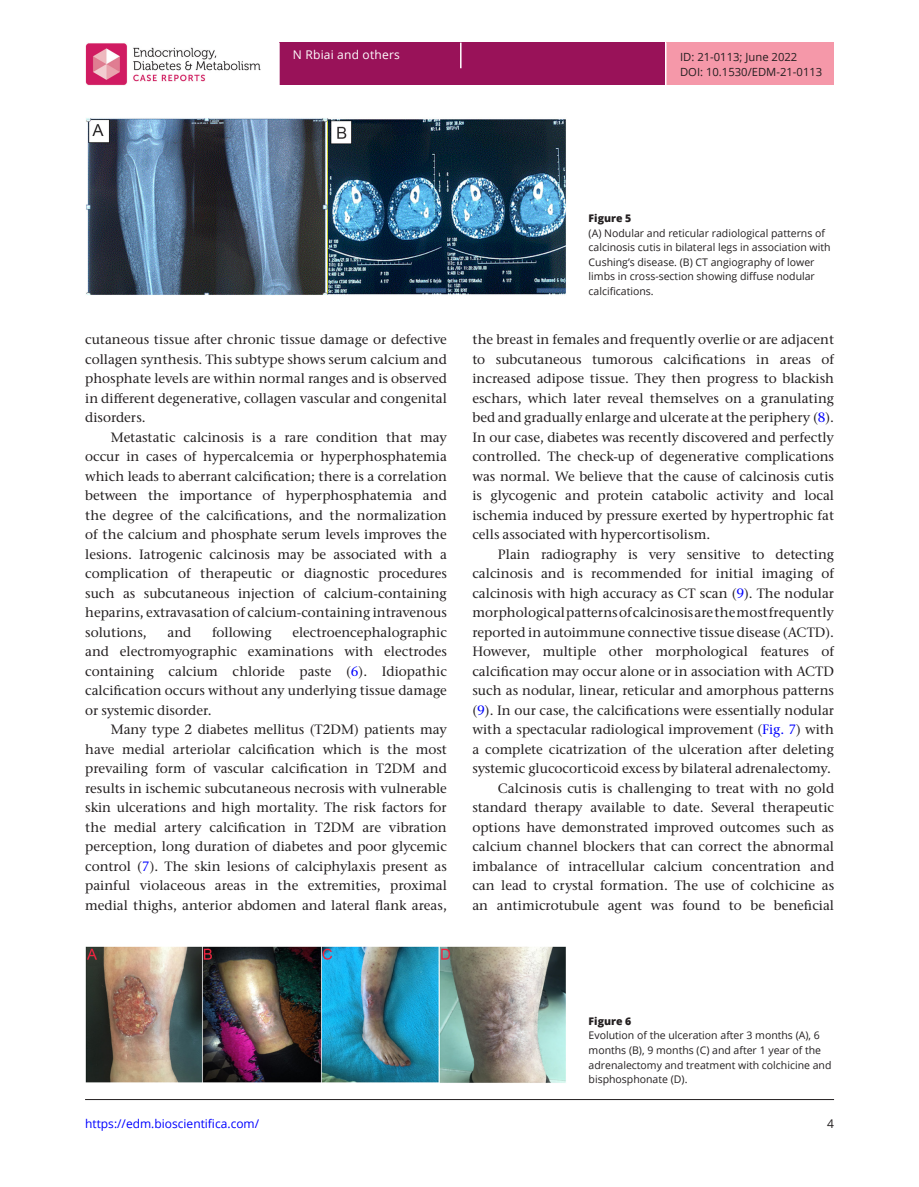
<style>
.page{position:relative;width:919px;height:1187px;background:#fff}
.page>*{position:absolute;margin:0;border:0;box-sizing:border-box;transform-origin:0 0}
.TXI{font:500 13.5px/19.5px "Stone Serif ITC Pro";color:#231f20;text-align:justify}
.t1{font:12px "Open Sans";color:#00f}
.t2{font:12px "Open Sans";letter-spacing:.015em;color:#fff}
.t3{font:12px "Open Sans";color:#231f20}
.t4{font:11.25px "Open Sans";color:#231f20}
.FC{font:10.5px/14.7px "Open Sans";color:#231f20}
.FC-2{font:800 10.5px "Open Sans";color:#231f20}
.s1{color:#00f}
</style>
<div class="page">
<div style="left:280px;top:43px;width:385px;height:42px;background:#991259"></div>
<div style="left:666px;top:43px;width:167px;height:42px;background:#f598a9"></div>
<svg style="left:460px;top:43px;width:1px;height:25px"></svg>
<img style="left:85px;top:43px;width:176px;height:42px">
<hr style="left:85px;top:1099px;width:749px;height:1px;background:#231f20">
<img style="left:86px;top:118px;width:480px;height:177px">
<img style="left:85px;top:946px;width:481px;height:137px">
<p class="t2" style="left:293px;top:47px;width:108px">N Rbiai and others</p>
<p class="t4" style="left:680px;top:50px;width:119px">ID: 21-0113; June 2022</p>
<p class="t4" style="left:680px;top:64px;width:144px">DOI: 10.1530/EDM-21-0113</p>
<p class="TXI" style="left:85px;top:329px;width:363px">cutaneous tissue after chronic tissue damage or defective collagen synthesis. This subtype shows serum calcium and phosphate levels are within normal ranges and is observed in different degenerative, collagen vascular and congenital disorders.</p>
<p class="TXI" style="left:85px;top:427px;width:363px;text-indent:26px">Metastatic calcinosis is a rare condition that may occur in cases of hypercalcemia or hyperphosphatemia which leads to aberrant calcification; there is a correlation between the importance of hyperphosphatemia and the degree of the calcifications, and the normalization of the calcium and phosphate serum levels improves the lesions. Iatrogenic calcinosis may be associated with a complication of therapeutic or diagnostic procedures such as subcutaneous injection of calcium-containing heparins, extravasation of calcium-containing intravenous solutions,</p>
<p class="TXI" style="left:167px;top:622px;width:25px">and</p>
<p class="TXI" style="left:212px;top:622px;width:61px">following</p>
<p class="TXI" style="left:85px;top:622px;width:363px;text-indent:207px">electroencephalographic and electromyographic examinations with electrodes containing calcium chloride paste (<span class="s1">6</span>). Idiopathic calcification occurs without any underlying tissue damage or systemic disorder.</p>
<p class="TXI" style="left:85px;top:719px;width:363px;text-indent:26px">Many type 2 diabetes mellitus (T2DM) patients may have medial arteriolar calcification which is the most prevailing form of vascular calcification in T2DM and results in ischemic subcutaneous necrosis with vulnerable skin ulcerations and high mortality. The risk factors for the medial artery calcification in T2DM are vibration perception, long duration of diabetes and poor glycemic control (<span class="s1">7</span>). The skin lesions of calciphylaxis present as painful violaceous areas in the extremities, proximal medial thighs, anterior abdomen and lateral flank areas,</p>
<p class="FC-2" style="left:588px;top:210px;width:44px">Figure 5</p>
<p class="FC" style="left:588px;top:225px;width:243px">(A) Nodular and reticular radiological patterns of calcinosis cutis in bilateral legs in association with Cushing’s disease. (B) CT angiography of lower limbs in cross-section showing diffuse nodular calcifications.</p>
<p class="TXI" style="left:472px;top:329px;width:363px">the breast in females and frequently overlie or are adjacent to subcutaneous tumorous calcifications in areas of increased adipose tissue. They then progress to blackish eschars, which later reveal themselves on a granulating bed and gradually enlarge and ulcerate at the periphery (<span class="s1">8</span>).<br>In our case, diabetes was recently discovered and perfectly controlled. The check-up of degenerative complications was normal. We believe that the cause of calcinosis cutis is glycogenic and protein catabolic activity and local ischemia induced by pressure exerted by hypertrophic fat cells associated with hypercortisolism.</p>
<p class="TXI" style="left:472px;top:544px;width:363px;text-indent:26px">Plain radiography is very sensitive to detecting calcinosis and is recommended for initial imaging of calcinosis with high accuracy as CT scan (<span class="s1">9</span>). The nodular morphological patterns of calcinosis are the most frequently reported in autoimmune connective tissue disease (ACTD).<br>However, multiple other morphological features of calcification may occur alone or in association with ACTD such as nodular, linear, reticular and amorphous patterns (<span class="s1">9</span>). In our case, the calcifications were essentially nodular with a spectacular radiological improvement (<span class="s1">Fig. 7</span>) with a complete cicatrization of the ulceration after deleting systemic glucocorticoid excess by bilateral adrenalectomy.</p>
<p class="TXI" style="left:472px;top:778px;width:363px;text-indent:26px">Calcinosis cutis is challenging to treat with no gold standard therapy available to date. Several therapeutic options have demonstrated improved outcomes such as calcium channel blockers that can correct the abnormal imbalance of intracellular calcium concentration and can lead to crystal formation. The use of colchicine as an antimicrotubule agent was found to be beneficial</p>
<p class="FC-2" style="left:588px;top:1012px;width:44px">Figure 6</p>
<p class="FC" style="left:588px;top:1027px;width:244px">Evolution of the ulceration after 3 months (A), 6 months (B), 9 months (C) and after 1 year of the adrenalectomy and treatment with colchicine and bisphosphonate (D).</p>
<p class="t1" style="left:85px;top:1115px;width:176px">https://edm.bioscientifica.com/</p>
<p class="t3" style="left:827px;top:1115px;width:8px">4</p>
</div>
